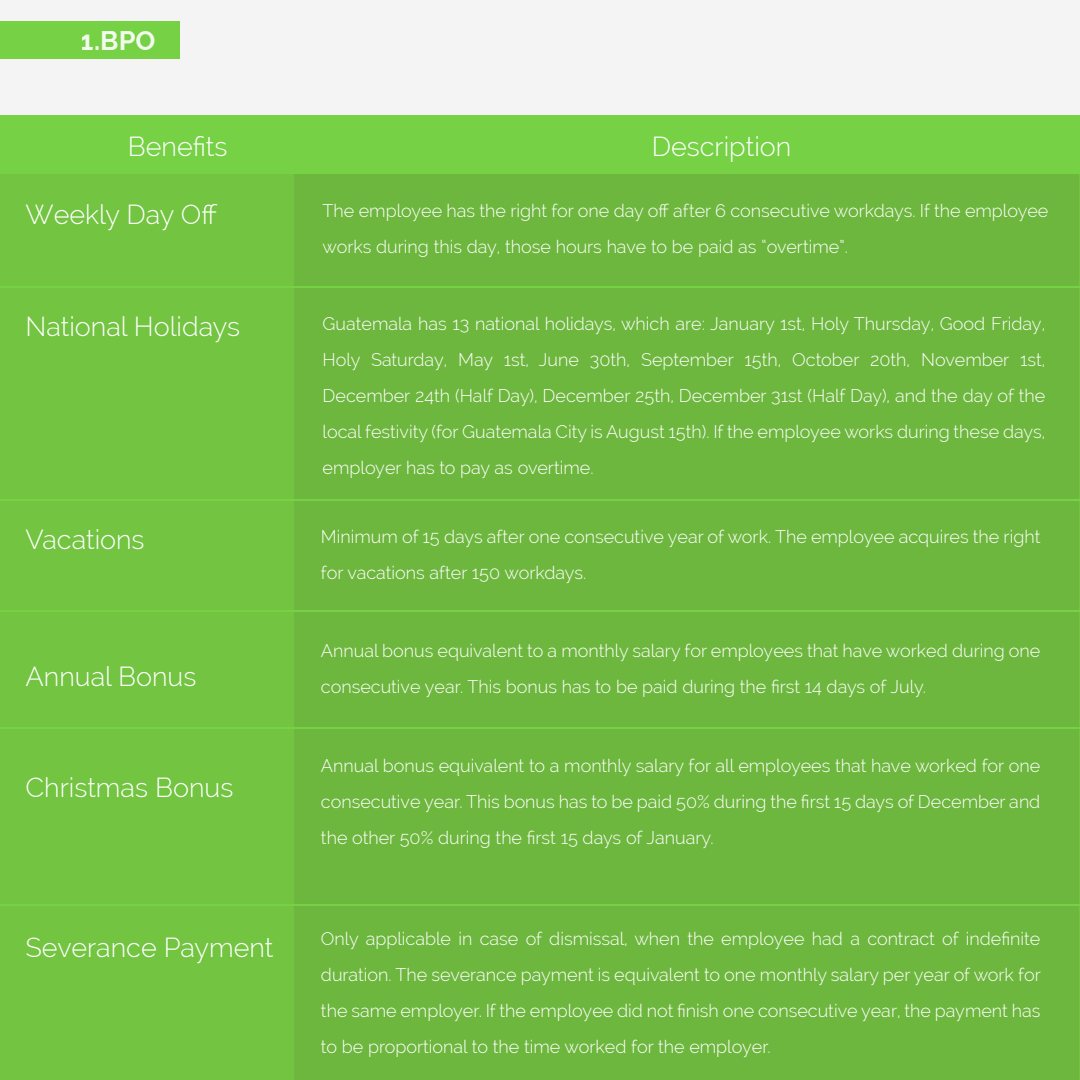
<style>
.page{position:relative;width:1080px;height:1080px;background:#fff}
.page>*{position:absolute;margin:0;border:0;box-sizing:border-box;transform-origin:0 0}
.t1{font:300 27px "Raleway";color:#fff}
.t2{font:700 27px "Raleway";color:#fff}
.t3{font:300 18px/36px "Raleway";color:#fff}
</style>
<div class="page">
<div style="left:0;top:0;width:1080px;height:334px;background:#f4f4f4"></div>
<div style="left:0;top:116px;width:1080px;height:964px;background:#72c441"></div>
<div style="left:294px;top:116px;width:784px;height:964px;background:#6eb73e"></div>
<div style="left:0;top:116px;width:1080px;height:58px;background:#76d145"></div>
<div style="left:0;top:21px;width:180px;height:37px;background:#76d145"></div>
<hr style="left:0;top:286px;width:1080px;height:2px;background:#76d145">
<hr style="left:0;top:500px;width:1080px;height:1px;background:#76d145">
<hr style="left:0;top:610px;width:1080px;height:2px;background:#76d145">
<hr style="left:0;top:728px;width:1080px;height:1px;background:#76d145">
<hr style="left:0;top:904px;width:1080px;height:2px;background:#76d145">
<h1 class="t2" style="left:81px;top:25px;width:76px">1.BPO</h1>
<h1 class="t1" style="left:128px;top:131px;width:101px">Benefits</h1>
<h1 class="t1" style="left:652px;top:131px;width:141px">Description</h1>
<h1 class="t1" style="left:25px;top:198px;width:193px">Weekly Day Off</h1>
<p class="t3" style="left:323px;top:193px;width:727px">The employee has the right for one day off after 6 consecutive workdays. If the employee works during this day, those hours have to be paid as “overtime”.</p>
<h1 class="t1" style="left:25px;top:311px;width:216px">National Holidays</h1>
<p class="t3" style="left:323px;top:305px;width:724px;text-align:justify">Guatemala has 13 national holidays, which are: January 1st, Holy Thursday, Good Friday, Holy Saturday, May 1st, June 30th, September 15th, October 20th, November 1st, December 24th (Half Day), December 25th, December 31st (Half Day), and the day of the local festivity (for Guatemala City is August 15th). If the employee works during these days, employer has to pay as overtime.</p>
<h1 class="t1" style="left:25px;top:524px;width:121px">Vacations</h1>
<p class="t3" style="left:321px;top:518px;width:721px">Minimum of 15 days after one consecutive year of work. The employee acquires the right for vacations after 150 workdays.</p>
<h1 class="t1" style="left:25px;top:660px;width:172px">Annual Bonus</h1>
<h1 class="t1" style="left:25px;top:771px;width:209px">Christmas Bonus</h1>
<h1 class="t1" style="left:25px;top:932px;width:249px">Severance Payment</h1>
<p class="t3" style="left:321px;top:632px;width:721px">Annual bonus equivalent to a monthly salary for employees that have worked during one consecutive year. This bonus has to be paid during the first 14 days of July.</p>
<p class="t3" style="left:321px;top:748px;width:721px;text-align:justify">Annual bonus equivalent to a monthly salary for all employees that have worked for one consecutive year. This bonus has to be paid 50% during the first 15 days of December and the other 50% during the first 15 days of January.</p>
<p class="t3" style="left:321px;top:920px;width:721px;text-align:justify">Only applicable in case of dismissal, when the employee had a contract of indefinite duration. The severance payment is equivalent to one monthly salary per year of work for the same employer. If the employee did not finish one consecutive year, the payment has to be proportional to the time worked for the employer.</p>
</div>
